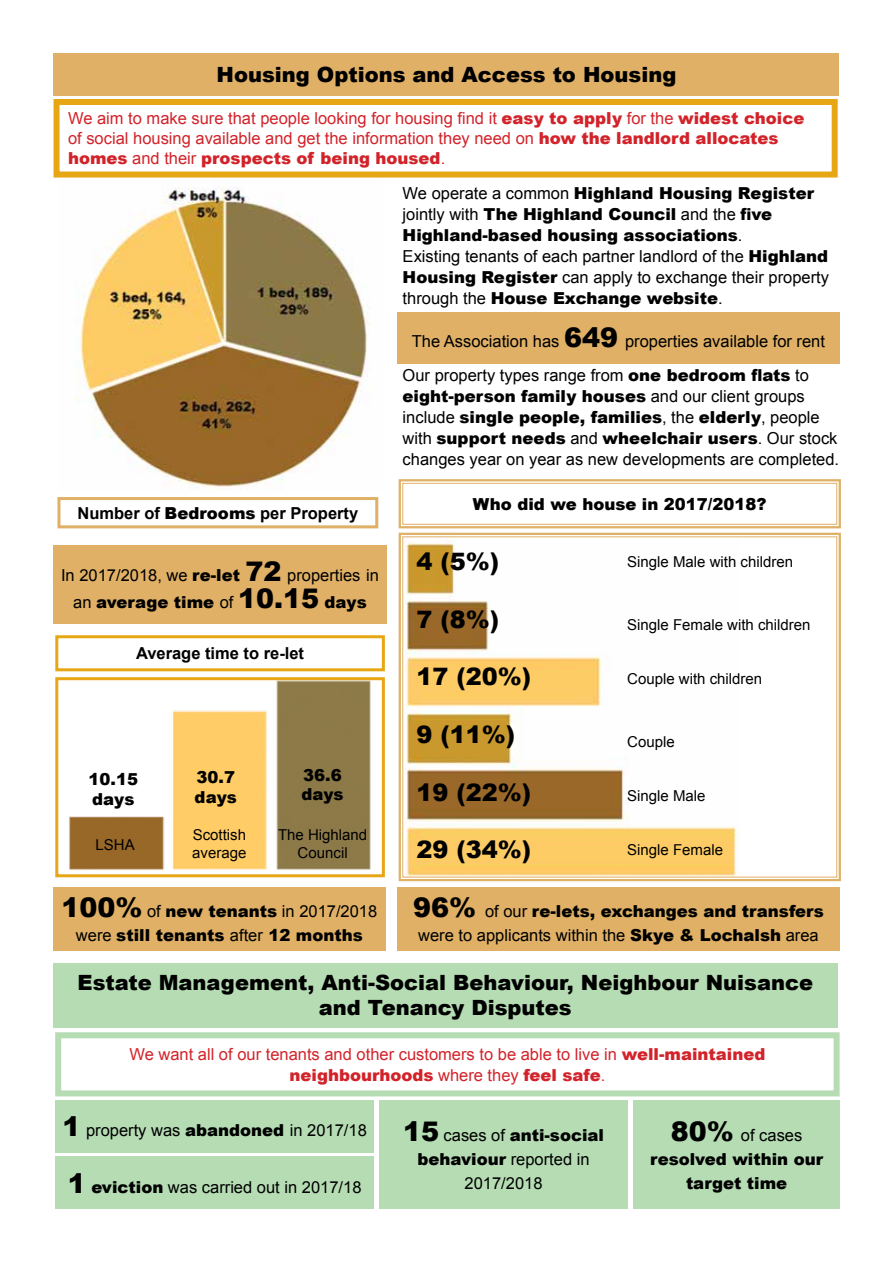
<style>
.page{position:relative;width:893px;height:1263px;background:#fff}
.page>*{position:absolute;margin:0;border:0;box-sizing:border-box;transform-origin:0 0}
.t1{font:900 24px "Arial";color:#000}
.t2{font:900 21px/25.2px "Arial";color:#000;text-align:center}
.t3{font:900 16.5px/21px "Arial";color:#000}
.t4{font:16.5px/21px "Arial";color:#000;text-align:center}
.t5{font:16.5px/19.8px "Arial";color:#d2232a}
.t6{font:700 16.5px "Arial";color:#000}
.t7{font:15px/18px "Arial";color:#000}
.s1{font-weight:900}
.s2{font-weight:400}
.s3{font-weight:900;font-size:27px}
.s4{font-size:27px}
</style>
<div class="page">
<img style="left:69px;top:681px;width:302px;height:189px">
<div style="left:54px;top:53px;width:785px;height:43px;background:#dfb065"></div>
<div style="left:53px;top:887px;width:333px;height:64px;background:#dfb065"></div>
<div style="left:53px;top:545px;width:334px;height:79px;background:#dfb065"></div>
<div style="left:397px;top:312px;width:442px;height:51px;background:#dfb065"></div>
<div style="left:57px;top:497px;width:321px;height:31px;border:3px solid #dfb065"></div>
<div style="left:54px;top:99px;width:784px;height:79px;border:6px solid #e7a614"></div>
<div style="left:53px;top:963px;width:785px;height:64px;background:#b5dcb3"></div>
<div style="left:379px;top:1101px;width:249px;height:108px;background:#b5dcb3"></div>
<div style="left:55px;top:1032px;width:785px;height:64px;border:6px solid #b5dcb3"></div>
<div style="left:55px;top:1157px;width:319px;height:52px;background:#b5dcb3"></div>
<div style="left:634px;top:1101px;width:206px;height:108px;background:#b5dcb3"></div>
<div style="left:55px;top:1101px;width:319px;height:52px;background:#b5dcb3"></div>
<div style="left:397px;top:887px;width:442px;height:64px;background:#dfb065"></div>
<div style="left:55px;top:635px;width:330px;height:36px;border:3px solid #e7a614"></div>
<div style="left:55px;top:677px;width:330px;height:200px;border:3px solid #e7a614"></div>
<svg style="left:398px;top:479px;width:443px;height:50px"></svg>
<div style="left:402px;top:483px;width:435px;height:42px;border:1px solid #dfb065"></div>
<img style="left:76px;top:187px;width:294px;height:300px">
<svg style="left:398px;top:532px;width:443px;height:350px"></svg>
<div style="left:402px;top:536px;width:435px;height:341px;border:1px solid #dfb065"></div>
<p class="t2" style="left:217px;top:61px;width:461px">Housing Options and Access to Housing</p>
<p class="t5" style="left:68px;top:109px;width:738px">We aim to make sure that people looking for housing find it <span class="s1">easy to apply</span> for the <span class="s1">widest choice </span>of social housing available and get the information they need on <span class="s1">how the landlord allocates homes</span> and their <span class="s1">prospects of being housed</span>.</p>
<p class="t3" style="left:403px;top:182px;width:428px"><span class="s2">We operate a common</span> Highland Housing Register <span class="s2">jointly with</span> The Highland Council <span class="s2">and the</span> five Highland-based housing associations<span class="s2">.<br>Existing tenants of each partner landlord of the</span> Highland Housing Register <span class="s2">can apply to exchange their property through the</span> House Exchange website<span class="s2">.</span></p>
<p class="t4" style="left:412px;top:331px;width:415px">The Association has <span class="s3">649</span> properties available for rent</p>
<p class="t6" style="left:77px;top:502px;width:282px">Number of <span class="s1">Bedrooms</span> per Property</p>
<p class="t4" style="left:61px;top:562px;width:319px;line-height:27px">In 2017/2018, we <span class="s1">re-let</span> <span class="s3">72</span> properties in an <span class="s1">average time</span> of <span class="s3">10.15</span> <span class="s1">days</span></p>
<p class="t6" style="left:136px;top:642px;width:170px">Average time to re-let</p>
<p class="t3" style="left:89px;top:768px;width:51px;line-height:19.8px">10.15 days</p>
<p class="t3" style="left:195px;top:767px;width:44px;line-height:19.8px">30.7 days</p>
<p class="t7" style="left:96px;top:836px;width:41px">LSHA</p>
<p class="t7" style="left:192px;top:826px;width:56px">Scottish average</p>
<p class="t3" style="left:301px;top:764px;width:44px;line-height:19.8px">36.6 days</p>
<p class="t7" style="left:278px;top:826px;width:91px;text-align:center">The Highland<br>Council</p>
<p class="t3" style="left:62px;top:899px;width:317px;line-height:24px;text-align:center"><span class="s4">100%</span> <span class="s2">of</span> new tenants <span class="s2">in 2017/2018 were</span> still tenants <span class="s2">after</span> 12 months</p>
<p class="t4" style="left:403px;top:365px;width:438px;text-align:left">Our property types range from <span class="s1">one bedroom flats</span> to <span class="s1">eight-person family houses</span> and our client groups include <span class="s1">single people, families</span>, the <span class="s1">elderly</span>, people with <span class="s1">support needs</span> and <span class="s1">wheelchair users</span>. Our stock changes year on year as new developments are completed.</p>
<p class="t3" style="left:473px;top:493px;width:295px">Who did we house in 2017/2018?</p>
<h1 class="t1" style="left:416px;top:544px;width:84px">4 (5%)</h1>
<h1 class="t1" style="left:416px;top:602px;width:84px">7 (8%)</h1>
<h1 class="t1" style="left:416px;top:659px;width:116px">17 (20%)</h1>
<h1 class="t1" style="left:416px;top:717px;width:100px">9 (11%)</h1>
<h1 class="t1" style="left:416px;top:775px;width:116px">19 (22%)</h1>
<h1 class="t1" style="left:416px;top:832px;width:116px">29 (34%)</h1>
<p class="t7" style="left:627px;top:553px;width:167px">Single Male with children</p>
<p class="t7" style="left:627px;top:616px;width:185px">Single Female with children</p>
<p class="t7" style="left:627px;top:670px;width:137px">Couple with children</p>
<p class="t7" style="left:627px;top:733px;width:49px">Couple</p>
<p class="t7" style="left:627px;top:787px;width:80px">Single Male</p>
<p class="t7" style="left:627px;top:841px;width:97px">Single Female</p>
<p class="t3" style="left:413px;top:899px;width:412px;line-height:24px;text-align:center"><span class="s4">96%</span> <span class="s2">of our</span> re-lets, exchanges and transfers <span class="s2">were to applicants within the</span> Skye &amp; Lochalsh <span class="s2">area</span></p>
<p class="t2" style="left:78px;top:969px;width:737px">Estate Management, Anti-Social Behaviour, Neighbour Nuisance and Tenancy Disputes</p>
<p class="t5" style="left:129px;top:1044px;width:637px;line-height:21px;text-align:center">We want all of our tenants and other customers to be able to live in <span class="s1">well-maintained neighbourhoods</span> where they <span class="s1">feel safe</span>.</p>
<p class="t4" style="left:63px;top:1120px;width:306px"><span class="s3">1</span> property was <span class="s1">abandoned</span> in 2017/18</p>
<p class="t4" style="left:68px;top:1176px;width:295px"><span class="s3">1</span> <span class="s1">eviction</span> was carried out in 2017/18</p>
<p class="t4" style="left:403px;top:1123px;width:203px;line-height:24px"><span class="s3">15</span> cases of <span class="s1">anti-social behaviour</span> reported in<br>2017/2018</p>
<p class="t3" style="left:650px;top:1122px;width:175px;line-height:24px;text-align:center"><span class="s4">80%</span> <span class="s2">of cases </span>resolved within our target time</p>
</div>
